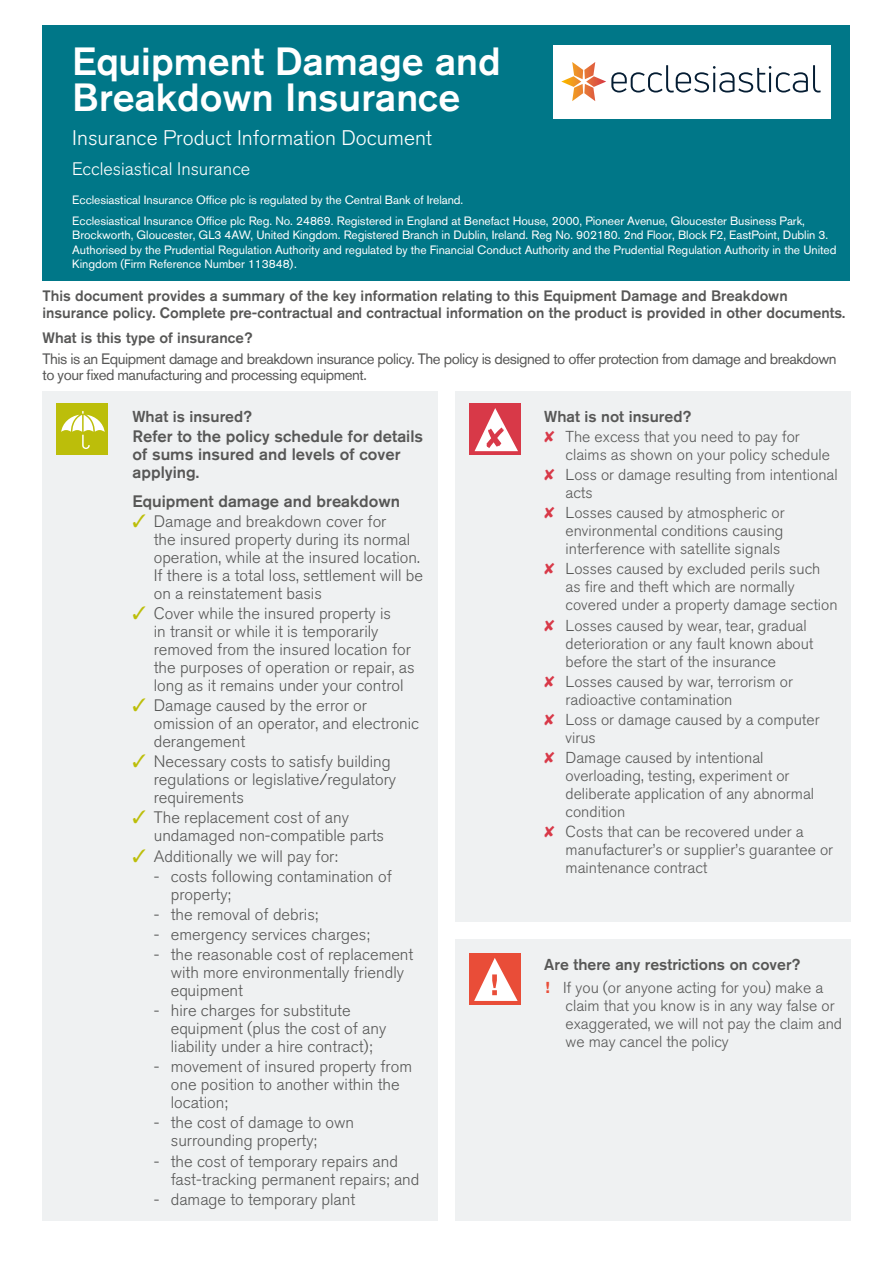
<style>
.page{position:relative;width:893px;height:1263px;background:#fff}
.page>*{position:absolute;margin:0;border:0;box-sizing:border-box;transform-origin:0 0}
.t1{font:500 39px/36px "Akzidenz Grotesk BQ";color:#fff}
.t2{font:300 21px "Akzidenz Grotesk BQ";color:#fff}
.t3{font:300 18px "Akzidenz Grotesk BQ";color:#fff}
.t4{font:300 16.5px/18px "Akzidenz Grotesk BQ";color:#575756}
.t5{font:500 16.5px/18px "Akzidenz Grotesk BQ";color:#575756}
.t6{font:300 15.75px/18px "Akzidenz Grotesk BQ";color:#575756}
.t7{font:500 15.75px "Akzidenz Grotesk BQ";color:#575756}
.t8{font:500 15px/16.5px "Akzidenz Grotesk BQ";color:#575756}
.t9{font:15px/16.5px "Akzidenz Grotesk BQ";letter-spacing:-.03em;color:#575756}
.t10{font:12px/14.4px "Akzidenz Grotesk BQ";letter-spacing:-.005em;color:#fff}
.s1{color:#bcbe0a}
.s2{font-weight:500}
.s3{font-weight:700;color:#e94d38}
</style>
<div class="page">
<div style="left:43px;top:26px;width:807px;height:255px;background:#078"></div>
<div style="left:43px;top:391px;width:395px;height:829px;background:#eff1f2"></div>
<div style="left:455px;top:391px;width:395px;height:531px;background:#eff1f2"></div>
<div style="left:57px;top:404px;width:51px;height:51px;background:#bcbe0a"></div>
<div style="left:455px;top:938px;width:395px;height:282px;background:#eff1f2"></div>
<div style="left:470px;top:404px;width:51px;height:51px;background:#d83948"></div>
<svg style="left:475px;top:408px;width:43px;height:43px"></svg>
<div style="left:470px;top:953px;width:51px;height:51px;background:#e94d38"></div>
<svg style="left:474px;top:958px;width:44px;height:43px"></svg>
<svg style="left:61px;top:411px;width:44px;height:38px"></svg>
<div style="left:554px;top:45px;width:277px;height:74px;background:#fff"></div>
<svg style="left:561px;top:62px;width:260px;height:39px"></svg>
<h1 class="t1" style="left:72px;top:43px;width:430px">Equipment Damage and<br>Breakdown Insurance</h1>
<p class="t2" style="left:72px;top:126px;width:361px">Insurance Product Information Document</p>
<p class="t3" style="left:72px;top:158px;width:180px">Ecclesiastical Insurance</p>
<p class="t10" style="left:72px;top:189px;width:734px;line-height:20.9px">Ecclesiastical Insurance Office plc is regulated by the Central Bank of Ireland.<br>Ecclesiastical Insurance Office plc Reg. No. 24869. Registered in England at Benefact House, 2000, Pioneer Avenue, Gloucester Business Park,</p>
<p class="t10" style="left:72px;top:228px;width:766px">Brockworth, Gloucester, GL3 4AW, United Kingdom. Registered Branch in Dublin, Ireland. Reg No. 902180. 2nd Floor, Block F2, EastPoint, Dublin 3.<br>Authorised by the Prudential Regulation Authority and regulated by the Financial Conduct Authority and the Prudential Regulation Authority in the United<br>Kingdom (Firm Reference Number 113848).</p>
<p class="t8" style="left:43px;top:288px;width:804px">This document provides a summary of the key information relating to this Equipment Damage and Breakdown insurance policy. Complete pre-contractual and contractual information on the product is provided in other documents.</p>
<p class="t8" style="left:43px;top:329px;width:211px">What is this type of insurance?</p>
<p class="t9" style="left:43px;top:350px;width:796px">This is an Equipment damage and breakdown insurance policy. The policy is designed to offer protection from damage and breakdown to your fixed manufacturing and processing equipment.</p>
<p class="t7" style="left:544px;top:407px;width:149px">What is not insured?</p>
<p class="t6" style="left:566px;top:428px;width:266px">The excess that you need to pay for claims as shown on your policy schedule</p>
<p class="t6" style="left:566px;top:466px;width:274px">Loss or damage resulting from intentional acts</p>
<p class="t6" style="left:566px;top:504px;width:221px;text-align:justify">Losses caused by atmospheric or environmental conditions causing interference with satellite signals</p>
<p class="t6" style="left:566px;top:560px;width:274px">Losses caused by excluded perils such as fire and theft which are normally covered under a property damage section</p>
<p class="t6" style="left:566px;top:616px;width:249px">Losses caused by wear, tear, gradual deterioration or any fault known about before the start of the insurance</p>
<p class="t6" style="left:566px;top:672px;width:229px">Losses caused by war, terrorism or radioactive contamination</p>
<p class="t6" style="left:566px;top:711px;width:256px">Loss or damage caused by a computer virus</p>
<p class="t6" style="left:566px;top:749px;width:250px">Damage caused by intentional overloading, testing, experiment or deliberate application of any abnormal condition</p>
<p class="t6" style="left:566px;top:823px;width:269px">Costs that can be recovered under a manufacturer’s or supplier’s guarantee or maintenance contract</p>
<p class="t7" style="left:133px;top:407px;width:121px">What is insured?</p>
<p class="t5" style="left:133px;top:427px;width:292px">Refer to the policy schedule for details of sums insured and levels of cover applying.</p>
<p class="t5" style="left:133px;top:492px;width:269px">Equipment damage and breakdown</p>
<p class="t4" style="left:154px;top:512px;width:271px;text-indent:-21px"><span class="s1">✓</span> Damage and breakdown cover for<br>the insured property during its normal operation, while at the insured location.<br>If there is a total loss, settlement will be on a reinstatement basis</p>
<p class="t4" style="left:154px;top:605px;width:262px;text-indent:-21px"><span class="s1">✓</span> Cover while the insured property is<br>in transit or while it is temporarily removed from the insured location for the purposes of operation or repair, as long as it remains under your control</p>
<p class="t4" style="left:154px;top:697px;width:267px;text-indent:-21px"><span class="s1">✓</span> Damage caused by the error or omission of an operator, and electronic derangement</p>
<p class="t4" style="left:154px;top:753px;width:244px;text-indent:-21px"><span class="s1">✓</span> Necessary costs to satisfy building regulations or legislative/regulatory requirements</p>
<p class="t4" style="left:154px;top:809px;width:232px;text-indent:-21px"><span class="s1">✓</span> The replacement cost of any undamaged non-compatible parts</p>
<p class="t4" style="left:133px;top:847px;width:207px"><span class="s1">✓</span> Additionally we will pay for:</p>
<p class="t4" style="left:171px;top:867px;width:223px;text-indent:-17px">- costs following contamination of property;</p>
<p class="t4" style="left:154px;top:905px;width:166px">- the removal of debris;</p>
<p class="t4" style="left:154px;top:925px;width:217px">- emergency services charges;</p>
<p class="t4" style="left:171px;top:946px;width:244px;text-indent:-17px">- the reasonable cost of replacement with more environmentally friendly equipment</p>
<p class="t4" style="left:171px;top:1002px;width:217px;text-indent:-17px">- hire charges for substitute equipment (plus the cost of any liability under a hire contract);</p>
<p class="t4" style="left:171px;top:1058px;width:243px;text-indent:-17px">- movement of insured property from one position to another within the location;</p>
<p class="t4" style="left:171px;top:1114px;width:185px;text-indent:-17px">- the cost of damage to own surrounding property;</p>
<p class="t4" style="left:171px;top:1152px;width:250px;text-indent:-17px">- the cost of temporary repairs and fast-tracking permanent repairs; and</p>
<p class="t4" style="left:154px;top:1190px;width:203px">- damage to temporary plant</p>
<p class="t6" style="left:544px;top:953px;width:280px;line-height:23.1px"><span class="s2">Are there any restrictions on cover?<br></span><span class="s3">!</span> If you (or anyone acting for you) make a</p>
<p class="t6" style="left:566px;top:997px;width:278px">claim that you know is in any way false or exaggerated, we will not pay the claim and we may cancel the policy</p>
</div>
